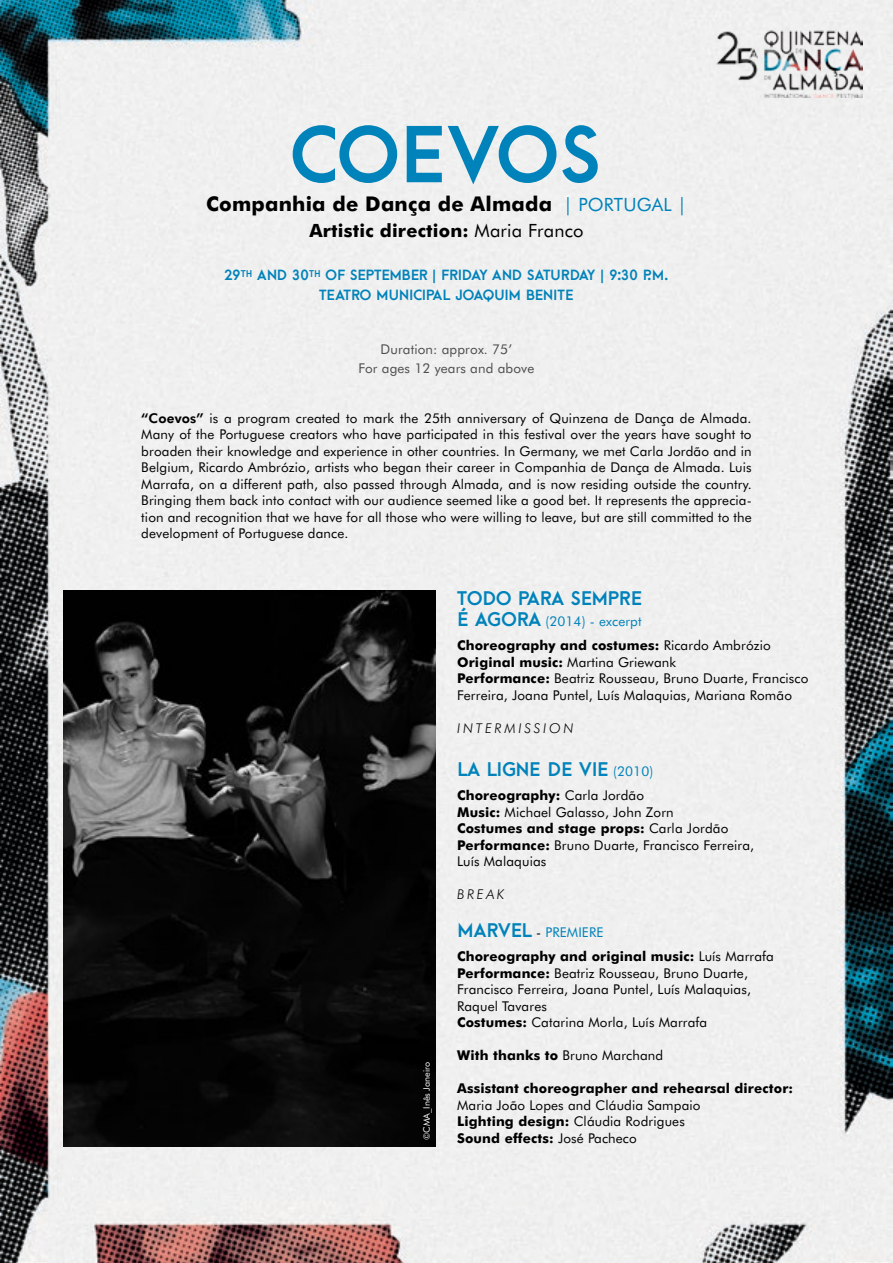
<style>
.page{position:relative;width:893px;height:1263px;background:#fff}
.page>*{position:absolute;margin:0;border:0;box-sizing:border-box;transform-origin:0 0}
.t1{font:800 73.2px "Arca Majora";color:#0082ba}
.t2{font:700 20.25px "Futura BT";letter-spacing:.01em;color:#000}
.t3{font:700 18.3px "Futura BT";letter-spacing:.01em;color:#000}
.t4{font:800 18px "Arca Majora";color:#0082ba}
.t5{font:13.5px/16.5px "Futura BT";letter-spacing:.01em;color:#000}
.t6{font:700 13.5px/24px "Futura BT";letter-spacing:.01em;color:#000}
.t7{font:800 13.5px/19.5px "Arca Majora";color:#0082ba;text-align:center}
.t8{font:13.5px/19.5px "Futura BT";letter-spacing:.01em;color:#4d4d4d;text-align:center}
.t9{font:italic 300 13.5px "Futura BT";letter-spacing:.2em;color:#000}
.t10{font:9px "Futura BT";letter-spacing:-.005em;color:#fff}
.s1{font-weight:400;font-size:18.3px;color:#0082ba}
.s2{font-weight:400}
.s3{font-weight:800}
.s4{font-family:"Arca Majora";font-weight:800;font-size:18px;color:#0082ba}
.s5{font-weight:400;color:#0082ba}
.s6{font-weight:700}
.s7{font-family:"Futura BT";font-weight:400;font-size:13.5px}
</style>
<div class="page">
<img style="left:0;top:0;width:893px;height:1263px">
<img style="left:717px;top:30px;width:146px;height:67px">
<img style="left:64px;top:591px;width:372px;height:555px">
<h1 class="t1" style="left:290px;top:106px;width:313px">COEVOS</h1>
<h2 class="t2" style="left:206px;top:191px;width:482px">Companhia de Dança de Almada <span class="s1">| PORTUGAL |</span></h2>
<h3 class="t3" style="left:309px;top:219px;width:275px">Artistic direction: <span class="s2">Maria Franco</span></h3>
<p class="t7" style="left:224px;top:265px;width:446px">29<sup>TH</sup> AND 30<sup>TH</sup> OF SEPTEMBER | FRIDAY AND SATURDAY | 9:30 P.M.<br>TEATRO MUNICIPAL JOAQUIM BENITE</p>
<p class="t8" style="left:359px;top:339px;width:177px">Duration: approx. 75’<br>For ages 12 years and above</p>
<p class="t5" style="left:141px;top:409px;width:612px;text-align:justify"><span class="s3">“Coevos”</span> is a program created to mark the 25th anniversary of Quinzena de Dança de Almada.<br>Many of the Portuguese creators who have participated in this festival over the years have sought to broaden their knowledge and experience in other countries. In Germany, we met Carla Jordão and in Belgium, Ricardo Ambrózio, artists who began their career in Companhia de Dança de Almada. Luis Marrafa, on a different path, also passed through Almada, and is now residing outside the country.<br>Bringing them back into contact with our audience seemed like a good bet. It represents the apprecia&shy;tion and recognition that we have for all those who were willing to leave, but are still committed to the development of Portuguese dance.</p>
<p class="t10" style="left:421px;top:1140px;width:79px;rotate:-90deg">©CMA_Inês Janeiro</p>
<h3 class="t4" style="left:457px;top:586px;width:187px">TODO PARA SEMPRE</h3>
<p class="t6" style="left:457px;top:609px;width:315px"><span class="s4">É AGORA</span> <span class="s5">(2014) - excerpt<br></span>Choreography and costumes: <span class="s2">Ricardo Ambrózio</span></p>
<p class="t5" style="left:457px;top:654px;width:353px"><span class="s6">Original music:</span> Martina Griewank<br><span class="s6">Performance:</span> Beatriz Rousseau, Bruno Duarte, Francisco<br>Ferreira, Joana Puntel, Luís Malaquias, Mariana Romão</p>
<p class="t9" style="left:457px;top:720px;width:118px">INTERMISSION</p>
<h3 class="t4" style="left:457px;top:757px;width:198px">LA LIGNE DE VIE <span class="s7">(2010)</span></h3>
<p class="t5" style="left:457px;top:787px;width:299px"><span class="s6">Choreography:</span> Carla Jordão<br><span class="s6">Music:</span> Michael Galasso, John Zorn<br><span class="s6">Costumes and stage props:</span> Carla Jordão <span class="s6">Performance:</span> Bruno Duarte, Francisco Ferreira, Luís Malaquias</p>
<p class="t9" style="left:457px;top:886px;width:49px">BREAK</p>
<p class="t6" style="left:457px;top:920px;width:318px"><span class="s4">MARVEL</span> <span class="s2">-</span> <span class="s5">PREMIERE<br></span>Choreography and original music: <span class="s2">Luís Marrafa</span></p>
<p class="t5" style="left:457px;top:965px;width:295px"><span class="s6">Performance:</span> Beatriz Rousseau, Bruno Duarte, Francisco Ferreira, Joana Puntel, Luís Malaquias, Raquel Tavares<br><span class="s6">Costumes:</span> Catarina Morla, Luís Marrafa</p>
<p class="t5" style="left:457px;top:1047px;width:208px"><span class="s6">With thanks to</span> Bruno Marchand</p>
<p class="t6" style="left:457px;top:1076px;width:337px">Assistant choreographer and rehearsal director:</p>
<p class="t5" style="left:457px;top:1096px;width:245px">Maria João Lopes and Cláudia Sampaio<br><span class="s6">Lighting design:</span> Cláudia Rodrigues<br><span class="s6">Sound effects:</span> José Pacheco</p>
</div>
